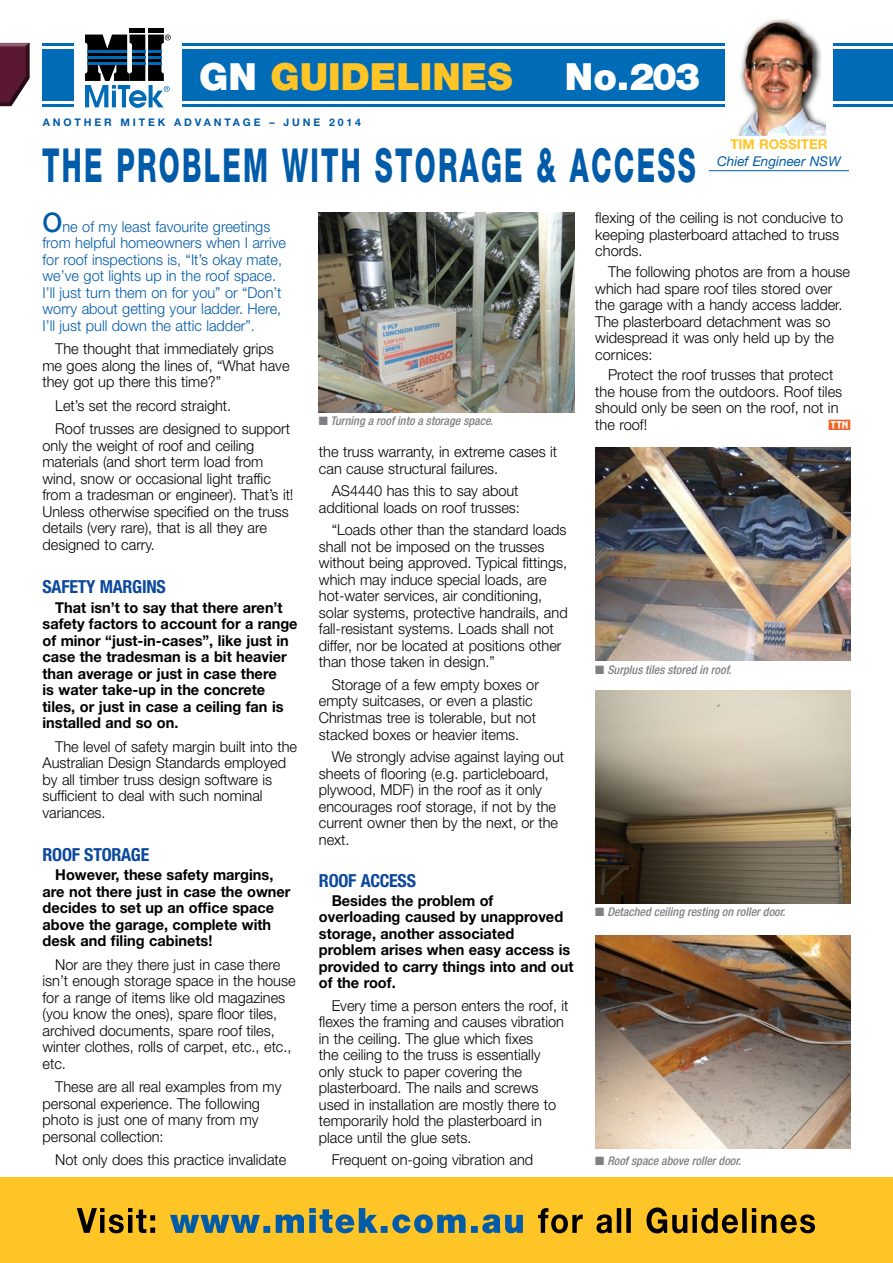
<style>
.page{position:relative;width:893px;height:1263px;background:#fff}
.page>*{position:absolute;margin:0;border:0;box-sizing:border-box;transform-origin:0 0}
.t1{font:800 46.95px "Helvetica Neue LT Std";letter-spacing:.085em;color:#005ba8;scale:.57 1}
.t2{font:900 37.5px "Helvetica Neue LT Std";color:#ffc425}
.t3{font:900 37.5px "Helvetica Neue LT Std";color:#fff}
.t4{font:700 condensed 18px "Helvetica Neue LT Std";letter-spacing:-.015em;color:#0c499c}
.t5{font:300 15px/16.5px "Helvetica Neue LT Std";color:#000}
.t6{font:700 15px/16.5px "Helvetica Neue LT Std";color:#000}
.t7{font:300 15px/16.5px "Helvetica Neue LT Std";color:#005ba8}
.t8{font:15px "TTN";color:#f26527}
.t9{font:italic 13.5px "Helvetica Neue LT Std";color:#005ba8}
.t10{font:700 13.5px "Helvetica Neue LT Std";color:#ffc425}
.t11{font:italic 500 condensed 12px "Helvetica Neue LT Std";color:#807f83}
.t12{font:700 10.5px "Helvetica Neue LT Std";letter-spacing:.27em;color:#005ba8}
.s1{color:#fff}
.s2{font-weight:500;font-size:27px}
</style>
<div class="page">
<img style="left:319px;top:213px;width:255px;height:199px">
<img style="left:595px;top:447px;width:255px;height:213px">
<img style="left:595px;top:690px;width:255px;height:213px">
<img style="left:595px;top:936px;width:255px;height:212px">
<div style="left:43px;top:50px;width:850px;height:51px;background:#006bb6"></div>
<hr style="left:43px;top:104px;width:850px;height:3px;background:#006bb6">
<hr style="left:43px;top:43px;width:850px;height:3px;background:#006bb6">
<div style="left:0;top:40px;width:32px;height:66px;background:#000;opacity:.75"></div>
<div style="left:74px;top:27px;width:108px;height:84px;background:#fff"></div>
<hr style="left:130px;top:29px;width:15px;height:4px;background:#000">
<hr style="left:148px;top:29px;width:16px;height:4px;background:#000">
<svg style="left:85px;top:35px;width:86px;height:73px"></svg>
<div style="left:0;top:1178px;width:893px;height:85px;background:#ffc425"></div>
<svg style="left:538px;top:1207px;width:277px;height:26px"></svg>
<svg style="left:170px;top:1208px;width:353px;height:25px"></svg>
<svg style="left:77px;top:1208px;width:78px;height:25px"></svg>
<div style="left:725px;top:4px;width:108px;height:132px;background:#fff"></div>
<img style="left:737px;top:19px;width:88px;height:117px">
<hr style="left:709px;top:170px;width:140px;height:1px;background:#005ba8">
<h2 class="t2" style="left:199px;top:54px;width:315px"><span class="s1">GN</span> GUIDELINES</h2>
<h2 class="t3" style="left:565px;top:54px;width:137px">No.203</h2>
<p class="t12" style="left:43px;top:116px;width:320px">ANOTHER MITEK ADVANTAGE – JUNE 2014</p>
<p class="t10" style="left:730px;top:136px;width:99px">TIM ROSSITER</p>
<p class="t9" style="left:717px;top:153px;width:125px">Chief Engineer NSW</p>
<h1 class="t1" style="left:42px;top:138px;width:1148px">THE PROBLEM WITH STORAGE &amp; ACCESS</h1>
<p class="t7" style="left:43px;top:218px;width:245px"><span class="s2">O</span>ne of my least favourite greetings from helpful homeowners when I arrive for roof inspections is, “It’s okay mate, we’ve got lights up in the roof space.<br>I’ll just turn them on for you” or “Don’t worry about getting your ladder. Here, I’ll just pull down the attic ladder”.</p>
<p class="t5" style="left:43px;top:340px;width:249px;text-indent:13px">The thought that immediately grips me goes along the lines of, “What have they got up there this time?”</p>
<p class="t5" style="left:55px;top:393px;width:236px;line-height:23.5px">Let’s set the record straight.<br>Roof trusses are designed to support</p>
<p class="t5" style="left:43px;top:437px;width:252px">only the weight of roof and ceiling materials (and short term load from wind, snow or occasional light traffic from a tradesman or engineer). That’s it!<br>Unless otherwise specified on the truss details (very rare), that is all they are designed to carry.</p>
<p class="t4" style="left:43px;top:576px;width:125px">SAFETY MARGINS</p>
<p class="t6" style="left:43px;top:599px;width:257px;text-indent:13px">That isn’t to say that there aren’t safety factors to account for a range of minor “just-in-cases”, like just in case the tradesman is a bit heavier than average or just in case there<br>is water take-up in the concrete tiles, or just in case a ceiling fan is installed and so on.</p>
<p class="t5" style="left:43px;top:738px;width:256px;text-indent:13px">The level of safety margin built into the Australian Design Standards employed by all timber truss design software is sufficient to deal with such nominal variances.</p>
<p class="t4" style="left:43px;top:844px;width:108px">ROOF STORAGE</p>
<p class="t6" style="left:43px;top:866px;width:250px;text-indent:13px">However, these safety margins, are not there just in case the owner decides to set up an office space above the garage, complete with desk and filing cabinets!</p>
<p class="t5" style="left:43px;top:956px;width:255px;text-indent:13px">Nor are they there just in case there isn’t enough storage space in the house for a range of items like old magazines (you know the ones), spare floor tiles, archived documents, spare roof tiles, winter clothes, rolls of carpet, etc., etc., etc.</p>
<p class="t5" style="left:43px;top:1078px;width:240px;text-indent:13px">These are all real examples from my personal experience. The following photo is just one of many from my personal collection:</p>
<p class="t5" style="left:55px;top:1151px;width:233px">Not only does this practice invalidate</p>
<p class="t5" style="left:595px;top:209px;width:249px">flexing of the ceiling is not conducive to keeping plasterboard attached to truss chords.</p>
<p class="t5" style="left:595px;top:263px;width:256px;text-indent:13px">The following photos are from a house which had spare roof tiles stored over the garage with a handy access ladder.<br>The plasterboard detachment was so widespread it was only held up by the cornices:</p>
<p class="t5" style="left:595px;top:366px;width:248px;text-indent:13px">Protect the roof trusses that protect the house from the outdoors. Roof tiles should only be seen on the roof, not in the roof!</p>
<p class="t11" style="left:319px;top:414px;width:176px">■ Turning a roof into a storage space.</p>
<p class="t8" style="left:829px;top:416px;width:23px">A</p>
<p class="t5" style="left:319px;top:443px;width:240px">the truss warranty, in extreme cases it can cause structural failures.</p>
<p class="t5" style="left:319px;top:482px;width:203px;text-align:right">AS4440 has this to say about additional loads on roof trusses:</p>
<p class="t5" style="left:319px;top:521px;width:250px;text-indent:13px">“Loads other than the standard loads shall not be imposed on the trusses without being approved. Typical fittings, which may induce special loads, are hot-water services, air conditioning, solar systems, protective handrails, and fall-resistant systems. Loads shall not differ, nor be located at positions other than those taken in design.”</p>
<p class="t5" style="left:319px;top:676px;width:222px;text-indent:13px">Storage of a few empty boxes or empty suitcases, or even a plastic Christmas tree is tolerable, but not stacked boxes or heavier items.</p>
<p class="t5" style="left:319px;top:748px;width:247px;text-indent:13px">We strongly advise against laying out sheets of flooring (e.g. particleboard, plywood, MDF) in the roof as it only encourages roof storage, if not by the current owner then by the next, or the next.</p>
<p class="t4" style="left:319px;top:870px;width:99px">ROOF ACCESS</p>
<p class="t6" style="left:319px;top:891px;width:256px;text-indent:13px">Besides the problem of overloading caused by unapproved storage, another associated problem arises when easy access is provided to carry things into and out of the roof.</p>
<p class="t5" style="left:319px;top:997px;width:251px;text-indent:13px">Every time a person enters the roof, it flexes the framing and causes vibration in the ceiling. The glue which fixes<br>the ceiling to the truss is essentially only stuck to paper covering the plasterboard. The nails and screws used in installation are mostly there to temporarily hold the plasterboard in place until the glue sets.</p>
<p class="t5" style="left:332px;top:1151px;width:203px">Frequent on-going vibration and</p>
<p class="t11" style="left:595px;top:662px;width:138px">■ Surplus tiles stored in roof.</p>
<p class="t11" style="left:595px;top:905px;width:191px">■ Detached ceiling resting on roller door.</p>
<p class="t11" style="left:595px;top:1154px;width:147px">■ Roof space above roller door.</p>
</div>
